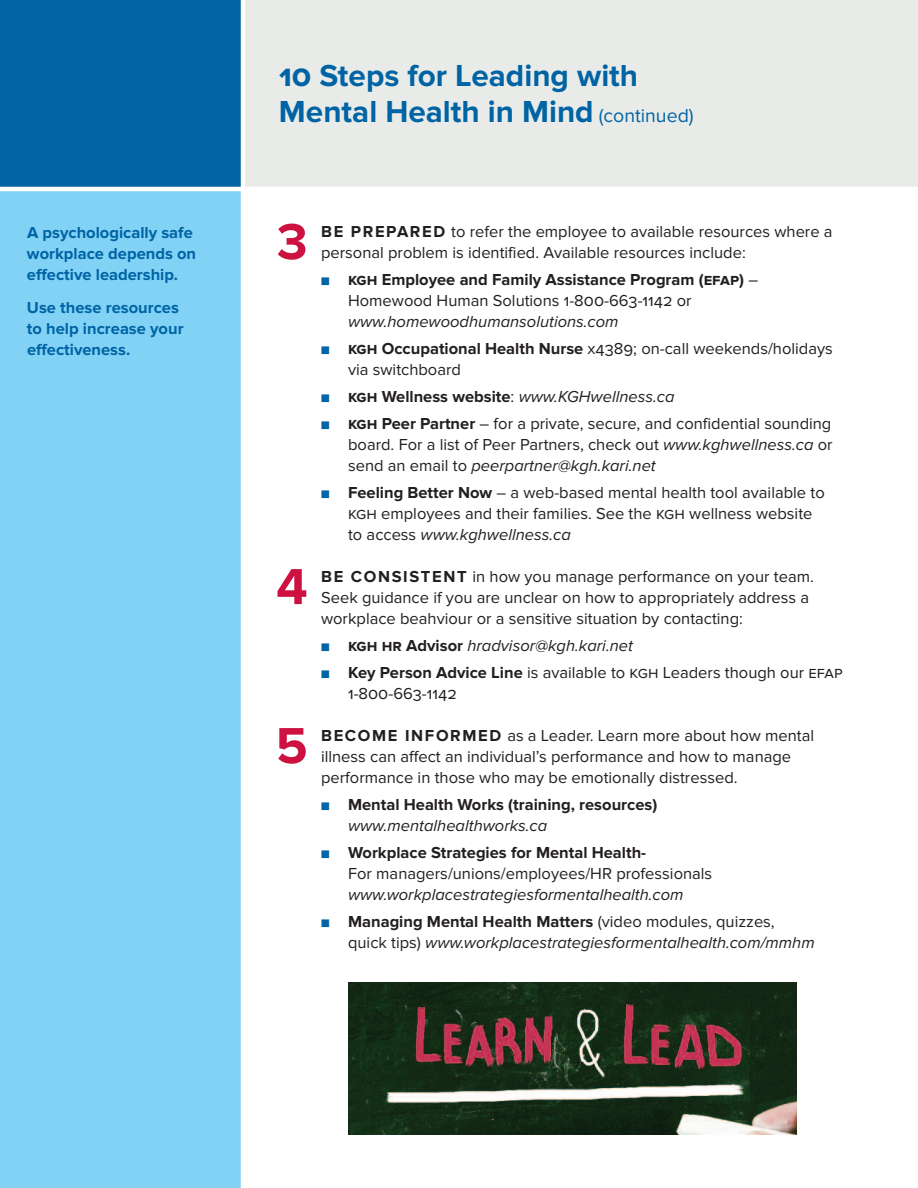
<style>
.page{position:relative;width:918px;height:1188px;background:#fff}
.page>*{position:absolute;margin:0;border:0;box-sizing:border-box;transform-origin:0 0}
.t1{font:700 52.5px "Proxima Nova";color:#cd1141}
.t2{font:700 31.5px/36px "Proxima Nova";color:#0063a4}
.t3{font:16.5px/21px "Proxima Nova";color:#231f20}
.t4{font:italic 16.5px/27px "Proxima Nova";color:#231f20}
.t5{font:700 16.5px/21px "Proxima Nova";color:#231f20}
.t6{font:700 16.5px/21px "Proxima Nova";color:#0063a4}
.s1{font-weight:400;font-size:19.5px}
.s2{font-weight:700}
.s3{font-weight:400}
.s4{font-weight:700;font-style:normal}
.s5{font-style:normal}
.s6{font-style:italic}
</style>
<div class="page">
<div style="left:0;top:189px;width:243px;height:999px;background:#81d2f5"></div>
<div style="left:243px;top:0;width:675px;height:189px;background:#e9ebe8"></div>
<div style="left:0;top:0;width:243px;height:189px;background:#0063a4"></div>
<hr style="left:0;top:187px;width:918px;height:4px;background:#fff">
<hr style="left:241px;top:0;width:4px;height:1188px;background:#fff">
<img style="left:348px;top:982px;width:448px;height:152px">
<p class="t6" style="left:27px;top:224px;width:171px">A psychologically safe workplace depends on effective leadership.</p>
<p class="t6" style="left:27px;top:299px;width:158px">Use these resources to help increase your effectiveness.</p>
<h2 class="t2" style="left:279px;top:61px;width:416px">10 Steps for Leading with<br>Mental Health in Mind <span class="s1">(continued)</span></h2>
<h1 class="t1" style="left:277px;top:224px;width:32px">3</h1>
<p class="t3" style="left:321px;top:222px;width:513px"><span class="s2">BE PREPARED</span> to refer the employee to available resources where a personal problem is identified. Available resources include:</p>
<p class="t5" style="left:348px;top:270px;width:412px">KGH Employee and Family Assistance Program (EFAP) <span class="s3">–<br>Homewood Human Solutions 1-800-663-1142 or</span></p>
<p class="t4" style="left:348px;top:309px;width:486px">www.homewoodhumansolutions.com<br><span class="s4">KGH Occupational Health Nurse</span> <span class="s5">x4389; on-call weekends/holidays</span></p>
<p class="t3" style="left:348px;top:357px;width:485px;line-height:27px">via switchboard<br><span class="s2">KGH Wellness website</span>: <span class="s6">www.KGHwellness.ca<br></span><span class="s2">KGH Peer Partner</span> – for a private, secure, and confidential sounding</p>
<p class="t3" style="left:348px;top:435px;width:486px">board. For a list of Peer Partners, check out <span class="s6">www.kghwellness.ca</span> or send an email to <span class="s6">peerpartner@kgh.kari.net</span></p>
<p class="t3" style="left:348px;top:483px;width:478px"><span class="s2">Feeling Better Now</span> – a web-based mental health tool available to<br>KGH employees and their families. See the KGH wellness website to access <span class="s6">www.kghwellness.ca</span></p>
<h1 class="t1" style="left:276px;top:569px;width:33px">4</h1>
<p class="t3" style="left:321px;top:567px;width:494px"><span class="s2">BE CONSISTENT</span> in how you manage performance on your team.<br>Seek guidance if you are unclear on how to appropriately address a workplace beahviour or a sensitive situation by contacting:</p>
<p class="t3" style="left:348px;top:633px;width:496px;line-height:27px"><span class="s2">KGH HR Advisor</span> <span class="s6">hradvisor@kgh.kari.net<br></span><span class="s2">Key Person Advice Line</span> is available to KGH Leaders though our EFAP</p>
<p class="t3" style="left:348px;top:684px;width:110px">1-800-663-1142</p>
<h1 class="t1" style="left:276px;top:728px;width:33px">5</h1>
<p class="t3" style="left:321px;top:726px;width:495px"><span class="s2">BECOME INFORMED</span> as a Leader. Learn more about how mental illness can affect an individual’s performance and how to manage performance in those who may be emotionally distressed.</p>
<p class="t5" style="left:348px;top:795px;width:311px">Mental Health Works (training, resources)</p>
<p class="t4" style="left:348px;top:813px;width:201px">www.mentalhealthworks.ca</p>
<p class="t5" style="left:348px;top:843px;width:300px">Workplace Strategies for Mental Health-</p>
<p class="t3" style="left:348px;top:864px;width:366px">For managers/unions/employees/HR professionals</p>
<p class="t4" style="left:348px;top:882px;width:428px">www.workplacestrategiesformentalhealth.com<br><span class="s4">Managing Mental Health Matters</span> <span class="s5">(video modules, quizzes,</span></p>
<p class="t4" style="left:348px;top:930px;width:468px"><span class="s5">quick tips)</span> www.workplacestrategiesformentalhealth.com/mmhm</p>
</div>
